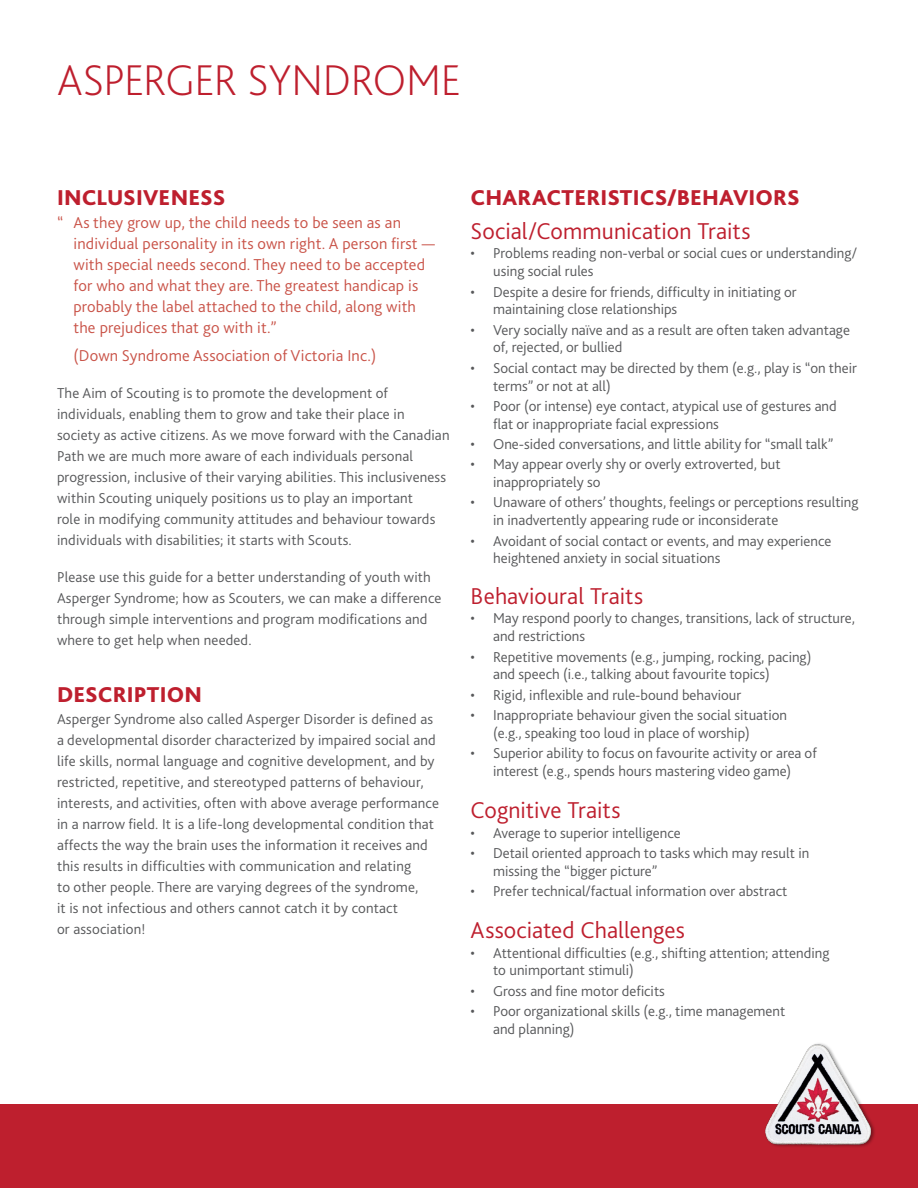
<style>
.page{position:relative;width:918px;height:1188px;background:#fff}
.page>*{position:absolute;margin:0;border:0;box-sizing:border-box;transform-origin:0 0}
.Heading_1{font:200 45px "Bliss 2";letter-spacing:-.01em;color:#be1f2e}
.Heading_3{font:300 24px "Bliss 2";color:#be1f2e}
.Heading_2{font:800 22.5px "Bliss 2";letter-spacing:.01em;color:#be1f2e}
.Intro_Para_-_Quote{font:300 16.5px/21px "Bliss 2";letter-spacing:.01em;color:#c95348}
.Intro_Para_-_Name{font:300 16.5px "Bliss 2";letter-spacing:.01em;color:#c95348}
.Body{font:300 15px/21px "Bliss 2";color:#57585a}
</style>
<div class="page">
<div style="left:0;top:1104px;width:918px;height:84px;background:#be1f2e"></div>
<img style="left:765px;top:1043px;width:110px;height:104px">
<p class="Heading_1" style="left:57px;top:52px;width:406px">ASPERGER SYNDROME</p>
<p class="Heading_2" style="left:57px;top:184px;width:170px">INCLUSIVENESS</p>
<p class="Intro_Para_-_Quote" style="left:74px;top:211px;width:363px;text-indent:-16px">“ As they grow up, the child needs to be seen as an individual personality in its own right. A person first — with special needs second. They need to be accepted for who and what they are. The greatest handicap is probably the label attached to the child, along with the prejudices that go with it.”</p>
<p class="Intro_Para_-_Name" style="left:74px;top:345px;width:304px">(Down Syndrome Association of Victoria Inc.)</p>
<p class="Body" style="left:57px;top:382px;width:394px">The Aim of Scouting is to promote the development of individuals, enabling them to grow and take their place in society as active citizens. As we move forward with the Canadian Path we are much more aware of each individuals personal progression, inclusive of their varying abilities. This inclusiveness within Scouting uniquely positions us to play an important<br>role in modifying community attitudes and behaviour towards individuals with disabilities; it starts with Scouts.</p>
<p class="Body" style="left:57px;top:566px;width:386px">Please use this guide for a better understanding of youth with Asperger Syndrome; how as Scouters, we can make a difference through simple interventions and program modifications and where to get help when needed.</p>
<p class="Heading_2" style="left:57px;top:680px;width:147px">DESCRIPTION</p>
<p class="Body" style="left:57px;top:709px;width:384px">Asperger Syndrome also called Asperger Disorder is defined as a developmental disorder characterized by impaired social and life skills, normal language and cognitive development, and by restricted, repetitive, and stereotyped patterns of behaviour, interests, and activities, often with above average performance in a narrow field. It is a life-long developmental condition that affects the way the brain uses the information it receives and this results in difficulties with communication and relating<br>to other people. There are varying degrees of the syndrome,<br>it is not infectious and others cannot catch it by contact<br>or association!</p>
<p class="Heading_2" style="left:471px;top:184px;width:331px">CHARACTERISTICS/BEHAVIORS</p>
<p class="Heading_3" style="left:471px;top:216px;width:281px">Social/Communication Traits</p>
<p class="Body" style="left:493px;top:244px;width:365px;line-height:17.9px;text-indent:-22px">• Problems reading non-verbal or social cues or understanding/ using social rules</p>
<p class="Body" style="left:493px;top:282px;width:305px;line-height:17.9px;text-indent:-22px">• Despite a desire for friends, difficulty in initiating or maintaining close relationships</p>
<p class="Body" style="left:493px;top:320px;width:358px;line-height:17.9px;text-indent:-22px">• Very socially naïve and as a result are often taken advantage of, rejected, or bullied</p>
<p class="Body" style="left:493px;top:358px;width:365px;line-height:17.9px;text-indent:-22px">• Social contact may be directed by them (e.g., play is “on their terms” or not at all)</p>
<p class="Body" style="left:493px;top:397px;width:345px;line-height:17.9px;text-indent:-22px">• Poor (or intense) eye contact, atypical use of gestures and flat or inappropriate facial expressions</p>
<p class="Body" style="left:471px;top:433px;width:364px">• One-sided conversations, and little ability for “small talk”</p>
<p class="Body" style="left:493px;top:455px;width:289px;line-height:17.9px;text-indent:-22px">• May appear overly shy or overly extroverted, but inappropriately so</p>
<p class="Body" style="left:493px;top:493px;width:367px;line-height:17.9px;text-indent:-22px">• Unaware of others’ thoughts, feelings or perceptions resulting in inadvertently appearing rude or inconsiderate</p>
<p class="Body" style="left:493px;top:531px;width:340px;line-height:17.9px;text-indent:-22px">• Avoidant of social contact or events, and may experience heightened anxiety in social situations</p>
<p class="Heading_3" style="left:471px;top:581px;width:174px">Behavioural Traits</p>
<p class="Body" style="left:493px;top:609px;width:363px;line-height:17.9px;text-indent:-22px">• May respond poorly to changes, transitions, lack of structure, and restrictions</p>
<p class="Body" style="left:493px;top:647px;width:320px;line-height:17.9px;text-indent:-22px">• Repetitive movements (e.g., jumping, rocking, pacing) and speech (i.e., talking about favourite topics)</p>
<p class="Body" style="left:471px;top:684px;width:272px">• Rigid, inflexible and rule-bound behaviour</p>
<p class="Body" style="left:493px;top:706px;width:295px;line-height:17.9px;text-indent:-22px">• Inappropriate behaviour given the social situation (e.g., speaking too loud in place of worship)</p>
<p class="Body" style="left:471px;top:744px;width:348px;line-height:18px;text-align:center">• Superior ability to focus on favourite activity or area of interest (e.g., spends hours mastering video game)</p>
<p class="Heading_3" style="left:471px;top:795px;width:151px">Cognitive Traits</p>
<p class="Body" style="left:471px;top:822px;width:212px">• Average to superior intelligence</p>
<p class="Body" style="left:493px;top:844px;width:318px;line-height:17.9px;text-indent:-22px">• Detail oriented approach to tasks which may result in missing the “bigger picture”</p>
<p class="Body" style="left:471px;top:880px;width:318px">• Prefer technical/factual information over abstract</p>
<p class="Heading_3" style="left:471px;top:915px;width:216px">Associated Challenges</p>
<p class="Body" style="left:493px;top:943px;width:338px;line-height:17.9px;text-indent:-22px">• Attentional difficulties (e.g., shifting attention; attending to unimportant stimuli)</p>
<p class="Body" style="left:471px;top:980px;width:196px">• Gross and fine motor deficits</p>
<p class="Body" style="left:493px;top:1002px;width:294px;line-height:18px;text-indent:-22px">• Poor organizational skills (e.g., time management and planning)</p>
</div>
